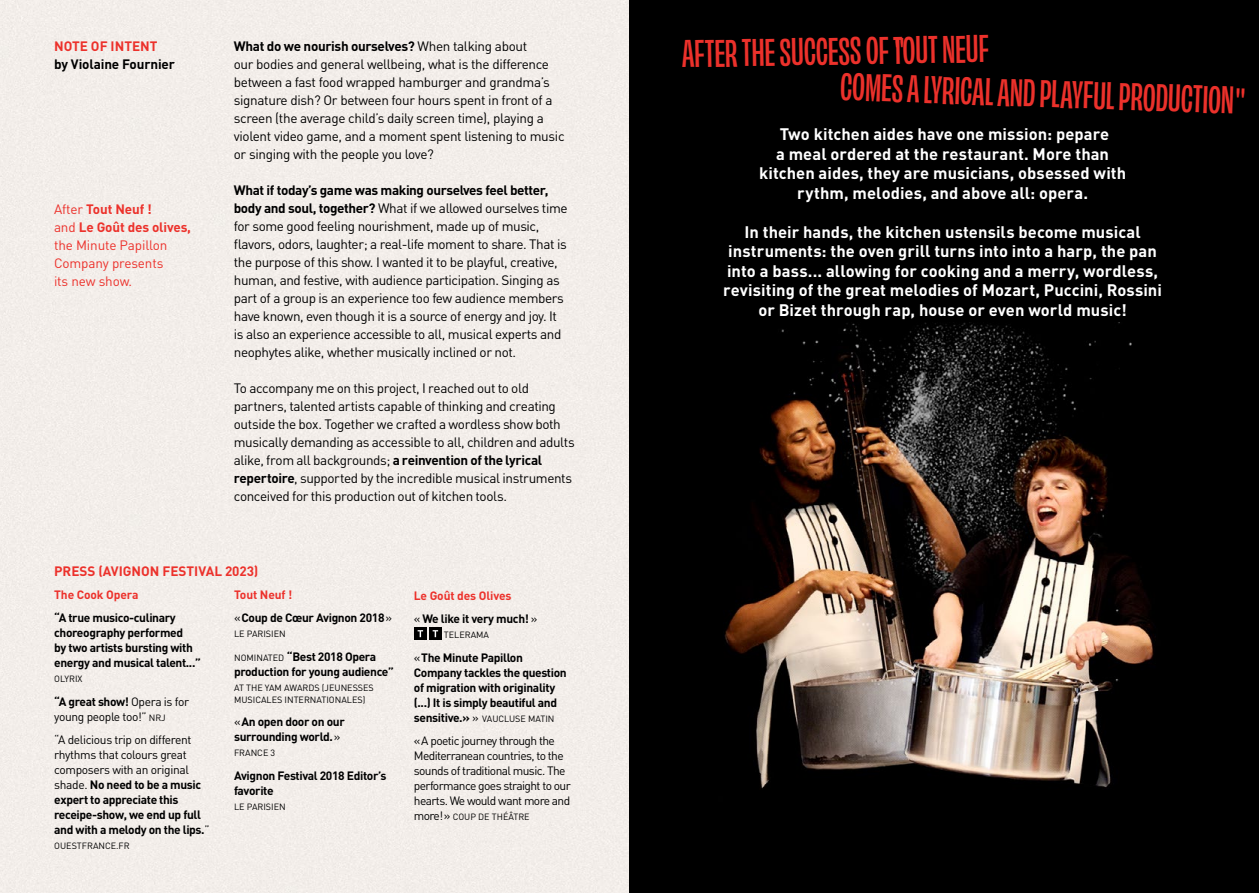
<style>
.page{position:relative;width:1259px;height:893px;background:#fff}
.page>*{position:absolute;margin:0;border:0;box-sizing:border-box;transform-origin:0 0}
.t1{font:36px "Obviously Demo Cond Semi";color:#ec312b}
.t2{font:700 16.5px/19.5px "DIN Pro";letter-spacing:.005em;color:#fff;text-align:center}
.t3{font:13.5px/18px "DIN Pro";letter-spacing:-.03em;color:#000}
.t4{font:13.5px/18px "DIN Pro";letter-spacing:-.01em;color:#ec312b}
.t5{font:700 13.5px "DIN Pro";color:#ec312b}
.t6{font:700 13.5px "DIN Pro";letter-spacing:-.01em;color:#000}
.t7{font:700 12px/15px "DIN Pro";letter-spacing:-.03em;color:#000}
.t8{font:12px/15px "DIN Pro";letter-spacing:-.05em;color:#000}
.t9{font:12px/15px "DIN Pro";letter-spacing:-.03em;color:#000}
.t10{font:700 12px "DIN Pro";letter-spacing:-.01em;color:#ec312b}
.t11{font:9px/12px "DIN Pro";color:#000}
.s1{font-weight:700}
.s2{font-size:9px}
.s3{font-weight:400}
.s4{color:#ec312b}
.s5{font-weight:400;font-size:9px}
.s6{font-weight:700;font-size:12px}
.s7{font-size:12px}
</style>
<div class="page">
<div style="left:0;top:0;width:629px;height:893px;background:#f3eeea"></div>
<img style="left:629px;top:0;width:630px;height:893px">
<div style="left:414px;top:627px;width:12px;height:13px;background:#000"></div>
<svg style="left:417px;top:630px;width:6px;height:7px"></svg>
<div style="left:429px;top:627px;width:13px;height:13px;background:#000"></div>
<svg style="left:433px;top:630px;width:5px;height:7px"></svg>
<p class="t5" style="left:54px;top:37px;width:105px">NOTE OF INTENT</p>
<p class="t6" style="left:54px;top:55px;width:122px">by Violaine Fournier</p>
<p class="t4" style="left:54px;top:200px;width:139px">After <span class="s1">Tout Neuf !<br></span>and <span class="s1">Le Goût des olives, </span>the Minute Papillon<br>Company presents<br>its new show.</p>
<p class="t3" style="left:234px;top:37px;width:332px"><span class="s1">What do we nourish ourselves?</span> When talking about<br>our bodies and general wellbeing, what is the difference between a fast food wrapped hamburger and grandma’s signature dish? Or between four hours spent in front of a screen (the average child’s daily screen time), playing a violent video game, and a moment spent listening to music or singing with the people you love?</p>
<p class="t3" style="left:234px;top:181px;width:335px"><span class="s1">What if today’s game was making ourselves feel better, body and soul, together?</span> What if we allowed ourselves time for some good feeling nourishment, made up of music, flavors, odors, laughter; a real-life moment to share. That is the purpose of this show. I wanted it to be playful, creative, human, and festive, with audience participation. Singing as part of a group is an experience too few audience members have known, even though it is a source of energy and joy. It is also an experience accessible to all, musical experts and neophytes alike, whether musically inclined or not.</p>
<p class="t3" style="left:234px;top:379px;width:342px">To accompany me on this project, I reached out to old partners, talented artists capable of thinking and creating outside the box. Together we crafted a wordless show both musically demanding as accessible to all, children and adults alike, from all backgrounds; <span class="s1">a reinvention of the lyrical repertoire</span>, supported by the incredible musical instruments conceived for this production out of kitchen tools.</p>
<p class="t5" style="left:54px;top:562px;width:206px">PRESS (AVIGNON FESTIVAL 2023)</p>
<p class="t10" style="left:54px;top:586px;width:86px">The Cook Opera</p>
<p class="t7" style="left:54px;top:610px;width:148px">“A true musico-culinary choreography performed<br>by two artists bursting with energy and musical talent...”</p>
<p class="t11" style="left:54px;top:672px;width:30px">OLYRIX</p>
<p class="t9" style="left:54px;top:693px;width:136px"><span class="s1">“A great show!</span> Opera is for young people too!” <span class="s2">NRJ</span></p>
<p class="t7" style="left:54px;top:732px;width:157px"><span class="s3">“A delicious trip on different rhythms that colours great composers with an original shade.</span> No need to be a music expert to appreciate this receipe-show, we end up full and with a melody on the lips.<span class="s3">”</span></p>
<p class="t11" style="left:54px;top:839px;width:77px">OUESTFRANCE.FR</p>
<p class="t7" style="left:234px;top:582px;width:159px;line-height:23.5px"><span class="s4">Tout Neuf !<br></span><span class="s3">«</span>Coup de Cœur Avignon 2018<span class="s3">»</span></p>
<p class="t11" style="left:234px;top:627px;width:53px">LE PARISIEN</p>
<p class="t7" style="left:234px;top:648px;width:161px"><span class="s5">NOMINATED</span> “Best 2018 Opera production for young audience”</p>
<p class="t11" style="left:234px;top:681px;width:141px">AT THE YAM AWARDS (JEUNESSES<br>MUSICALES INTERNATIONALES)</p>
<p class="t7" style="left:234px;top:714px;width:112px"><span class="s3">«</span>An open door on our surrounding world.<span class="s3">»</span></p>
<p class="t11" style="left:234px;top:746px;width:43px">FRANCE 3</p>
<p class="t7" style="left:234px;top:767px;width:154px">Avignon Festival 2018 Editor’s favorite</p>
<p class="t11" style="left:234px;top:800px;width:53px">LE PARISIEN</p>
<p class="t7" style="left:414px;top:583px;width:125px;line-height:23.5px"><span class="s4">Le Goût des Olives<br></span><span class="s3">«</span> We like it very much! <span class="s3">»</span></p>
<p class="t11" style="left:444px;top:628px;width:47px">TELERAMA</p>
<p class="t7" style="left:414px;top:649px;width:154px"><span class="s3">«</span>The Minute Papillon<br>Company tackles the question of migration with originality (...) It is simply beautiful and</p>
<p class="t11" style="left:414px;top:712px;width:142px"><span class="s6">sensitive.»</span> <span class="s7">»</span> VAUCLUSE MATIN</p>
<p class="t8" style="left:414px;top:733px;width:158px">«A poetic journey through the<br>Mediterranean countries, to the sounds of traditional music. The performance goes straight to our hearts. We would want more and</p>
<p class="t11" style="left:414px;top:810px;width:117px"><span class="s7">more!»</span> COUP DE THÉÂTRE</p>
<h1 class="t1" style="left:681px;top:29px;width:309px;rotate:-1deg">AFTER THE SUCCESS OF "TOUT NEUF</h1>
<h1 class="t1" style="left:841px;top:61px;width:395px;rotate:2deg">COMES A LYRICAL AND PLAYFUL PRODUCTION</h1>
<p class="t2" style="left:759px;top:124px;width:369px">Two kitchen aides have one mission: pepare<br>a meal ordered at the restaurant. More than kitchen aides, they are musicians, obsessed with rythm, melodies, and above all: opera.</p>
<p class="t2" style="left:723px;top:221px;width:440px">In their hands, the kitchen ustensils become musical instruments: the oven grill turns into into a harp, the pan into a bass... allowing for cooking and a merry, wordless, revisiting of the great melodies of Mozart, Puccini, Rossini or Bizet through rap, house or even world music!</p>
</div>
